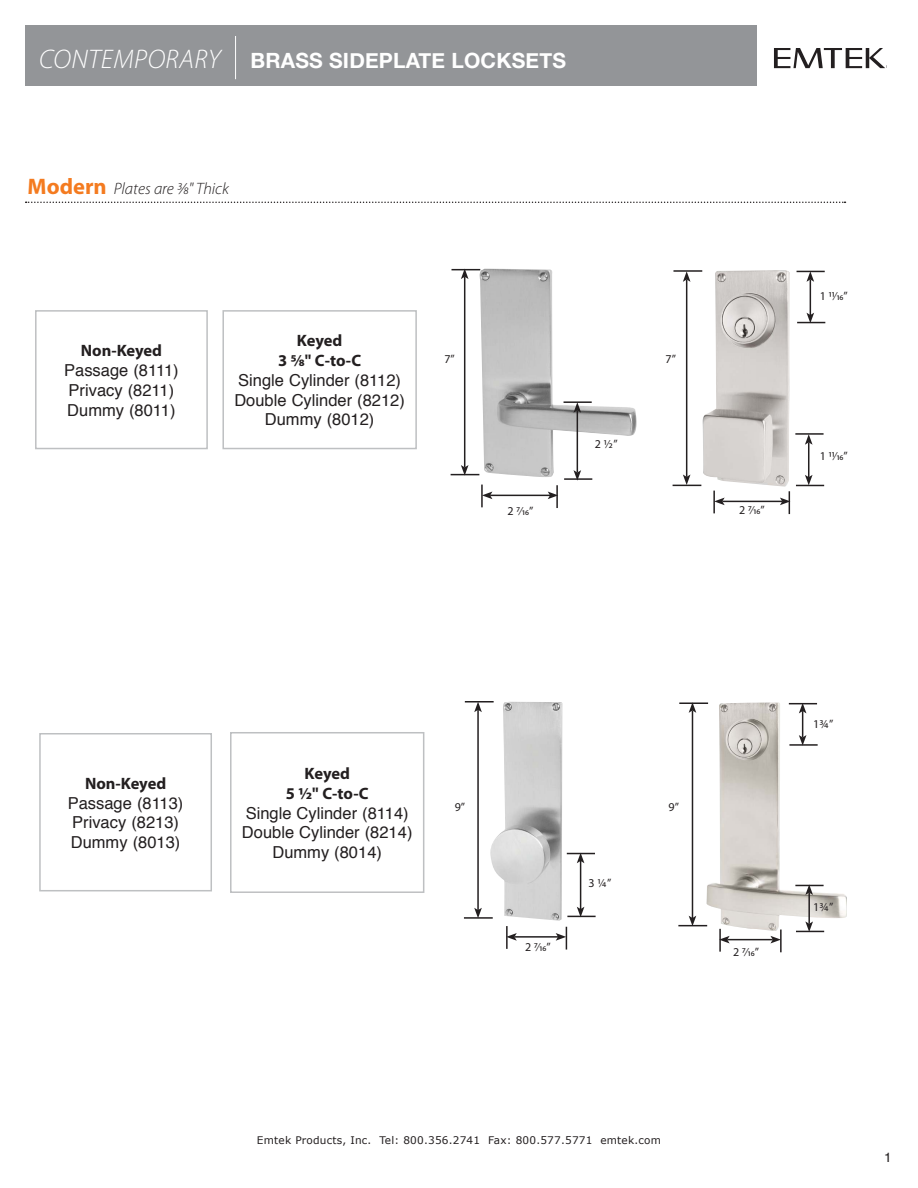
<style>
.page{position:relative;width:918px;height:1188px;background:#fff}
.page>*{position:absolute;margin:0;border:0;box-sizing:border-box;transform-origin:0 0}
.t1{font:700 21px "Helvetica Neue";letter-spacing:.01em;color:#fff}
.t2{font:16.5px/19.8px "Helvetica";color:#231f20}
.t3{font:700 16.5px/19.8px "Myriad Pro";letter-spacing:-.005em;color:#231f20;text-align:center}
.t4{font:italic 300 16.5px "Myriad Pro";color:#231f20}
.t5{font:13.5px "Helvetica";color:#231f20}
.t6{font:12px "Myriad Pro";color:#231f20}
.t7{font:10.5px "Verdana";letter-spacing:.02em;color:#231f20}
.s1{font-family:"Myriad Pro";font-weight:300;font-style:italic;font-size:27px}
.s2{font-weight:700;font-style:normal;font-size:22.5px;color:#f47b20}
</style>
<div class="page">
<div style="left:26px;top:25px;width:731px;height:61px;background:#939598"></div>
<svg style="left:26px;top:202px;width:820px;height:1px"></svg>
<svg style="left:774px;top:48px;width:113px;height:20px"></svg>
<img style="left:480px;top:269px;width:157px;height:208px">
<img style="left:703px;top:270px;width:87px;height:217px">
<img style="left:490px;top:702px;width:73px;height:219px">
<img style="left:706px;top:702px;width:141px;height:229px">
<hr style="left:464px;top:277px;width:1px;height:190px;background:#231f20">
<svg style="left:452px;top:269px;width:28px;height:10px"></svg>
<svg style="left:451px;top:465px;width:28px;height:11px"></svg>
<hr style="left:481px;top:485px;width:2px;height:22px;background:#231f20">
<hr style="left:556px;top:485px;width:2px;height:23px;background:#231f20">
<hr style="left:490px;top:495px;width:60px;height:1px;background:#231f20">
<svg style="left:482px;top:492px;width:10px;height:7px"></svg>
<svg style="left:548px;top:492px;width:10px;height:7px"></svg>
<hr style="left:564px;top:401px;width:28px;height:2px;background:#231f20">
<hr style="left:564px;top:478px;width:28px;height:2px;background:#231f20">
<hr style="left:577px;top:410px;width:1px;height:62px;background:#231f20">
<svg style="left:574px;top:402px;width:7px;height:11px"></svg>
<svg style="left:574px;top:470px;width:7px;height:11px"></svg>
<hr style="left:673px;top:270px;width:29px;height:2px;background:#231f20">
<hr style="left:686px;top:280px;width:1px;height:197px;background:#231f20">
<svg style="left:683px;top:271px;width:8px;height:11px"></svg>
<svg style="left:673px;top:475px;width:28px;height:11px"></svg>
<hr style="left:713px;top:491px;width:2px;height:22px;background:#231f20">
<hr style="left:722px;top:501px;width:60px;height:1px;background:#231f20">
<svg style="left:714px;top:498px;width:11px;height:7px"></svg>
<svg style="left:780px;top:491px;width:10px;height:23px"></svg>
<hr style="left:795px;top:433px;width:29px;height:2px;background:#231f20">
<hr style="left:808px;top:442px;width:1px;height:35px;background:#231f20">
<svg style="left:805px;top:434px;width:8px;height:11px"></svg>
<svg style="left:796px;top:475px;width:28px;height:11px"></svg>
<hr style="left:810px;top:279px;width:1px;height:36px;background:#231f20">
<svg style="left:797px;top:271px;width:28px;height:11px"></svg>
<svg style="left:797px;top:313px;width:28px;height:10px"></svg>
<div style="left:35px;top:310px;width:173px;height:139px;border:1px solid #bec0c2"></div>
<div style="left:222px;top:310px;width:195px;height:139px;border:1px solid #bec0c2"></div>
<hr style="left:679px;top:702px;width:29px;height:2px;background:#231f20">
<hr style="left:692px;top:710px;width:1px;height:208px;background:#231f20">
<svg style="left:689px;top:702px;width:7px;height:11px"></svg>
<svg style="left:678px;top:916px;width:29px;height:10px"></svg>
<hr style="left:719px;top:929px;width:2px;height:23px;background:#231f20">
<hr style="left:780px;top:930px;width:2px;height:22px;background:#231f20">
<hr style="left:727px;top:939px;width:46px;height:1px;background:#231f20">
<svg style="left:719px;top:936px;width:11px;height:7px"></svg>
<svg style="left:770px;top:936px;width:11px;height:7px"></svg>
<hr style="left:808px;top:893px;width:2px;height:31px;background:#231f20">
<svg style="left:795px;top:884px;width:29px;height:11px"></svg>
<svg style="left:796px;top:921px;width:28px;height:11px"></svg>
<hr style="left:789px;top:744px;width:29px;height:2px;background:#231f20">
<svg style="left:789px;top:703px;width:28px;height:43px"></svg>
<hr style="left:465px;top:701px;width:29px;height:2px;background:#231f20">
<hr style="left:464px;top:917px;width:29px;height:2px;background:#231f20">
<hr style="left:477px;top:710px;width:2px;height:200px;background:#231f20">
<svg style="left:474px;top:702px;width:8px;height:10px"></svg>
<svg style="left:474px;top:908px;width:8px;height:10px"></svg>
<hr style="left:506px;top:926px;width:2px;height:23px;background:#231f20">
<hr style="left:514px;top:936px;width:44px;height:2px;background:#231f20">
<svg style="left:506px;top:933px;width:11px;height:8px"></svg>
<svg style="left:556px;top:927px;width:11px;height:23px"></svg>
<hr style="left:580px;top:861px;width:1px;height:48px;background:#231f20">
<svg style="left:567px;top:853px;width:28px;height:10px"></svg>
<svg style="left:567px;top:907px;width:29px;height:10px"></svg>
<div style="left:39px;top:733px;width:173px;height:158px;border:1px solid #bec0c2"></div>
<div style="left:230px;top:732px;width:194px;height:161px;border:1px solid #bec0c2"></div>
<hr style="left:235px;top:36px;width:1px;height:43px;background:#fff">
<p class="t1" style="left:39px;top:48px;width:528px"><span class="s1">CONTEMPORARY</span> BRASS SIDEPLATE LOCKSETS</p>
<p class="t4" style="left:28px;top:182px;width:203px"><span class="s2">Modern</span> Plates are 3/8" Thick</p>
<p class="t3" style="left:81px;top:342px;width:83px">Non-Keyed</p>
<p class="t2" style="left:64px;top:362px;width:116px">Passage (8111)<br>Privacy (8211)<br>Dummy (8011)</p>
<p class="t3" style="left:278px;top:332px;width:85px">Keyed<br>3 5/8" C-to-C</p>
<p class="t2" style="left:234px;top:372px;width:172px;text-align:center">Single Cylinder (8112)<br>Double Cylinder (8212)<br>Dummy (8012)</p>
<p class="t6" style="left:444px;top:355px;width:12px">7”</p>
<p class="t6" style="left:666px;top:355px;width:12px">7”</p>
<p class="t6" style="left:508px;top:506px;width:27px">2 7⁄16”</p>
<p class="t6" style="left:595px;top:440px;width:24px">2 1⁄2”</p>
<p class="t6" style="left:820px;top:291px;width:30px">1 11⁄16”</p>
<p class="t6" style="left:739px;top:505px;width:27px">2 7⁄16”</p>
<p class="t6" style="left:820px;top:451px;width:30px">1 11⁄16”</p>
<p class="t3" style="left:85px;top:775px;width:83px">Non-Keyed</p>
<p class="t2" style="left:68px;top:794px;width:117px">Passage (8113)<br>Privacy (8213)<br>Dummy (8013)</p>
<p class="t3" style="left:286px;top:765px;width:84px">Keyed<br>5 1/2" C-to-C</p>
<p class="t2" style="left:242px;top:805px;width:172px;text-align:center">Single Cylinder (8114)<br>Double Cylinder (8214)<br>Dummy (8014)</p>
<p class="t6" style="left:455px;top:803px;width:12px">9”</p>
<p class="t6" style="left:669px;top:803px;width:12px">9”</p>
<p class="t6" style="left:525px;top:943px;width:27px">2 7⁄16”</p>
<p class="t6" style="left:589px;top:878px;width:24px">3 1⁄4”</p>
<p class="t6" style="left:733px;top:947px;width:27px">2 7⁄16”</p>
<p class="t6" style="left:813px;top:719px;width:22px">13⁄4”</p>
<p class="t6" style="left:813px;top:902px;width:22px">13⁄4”</p>
<p class="t7" style="left:257px;top:1136px;width:406px">Emtek Products, Inc. Tel: 800.356.2741 Fax: 800.577.5771 emtek.com</p>
<p class="t5" style="left:884px;top:1153px;width:9px">1</p>
</div>
